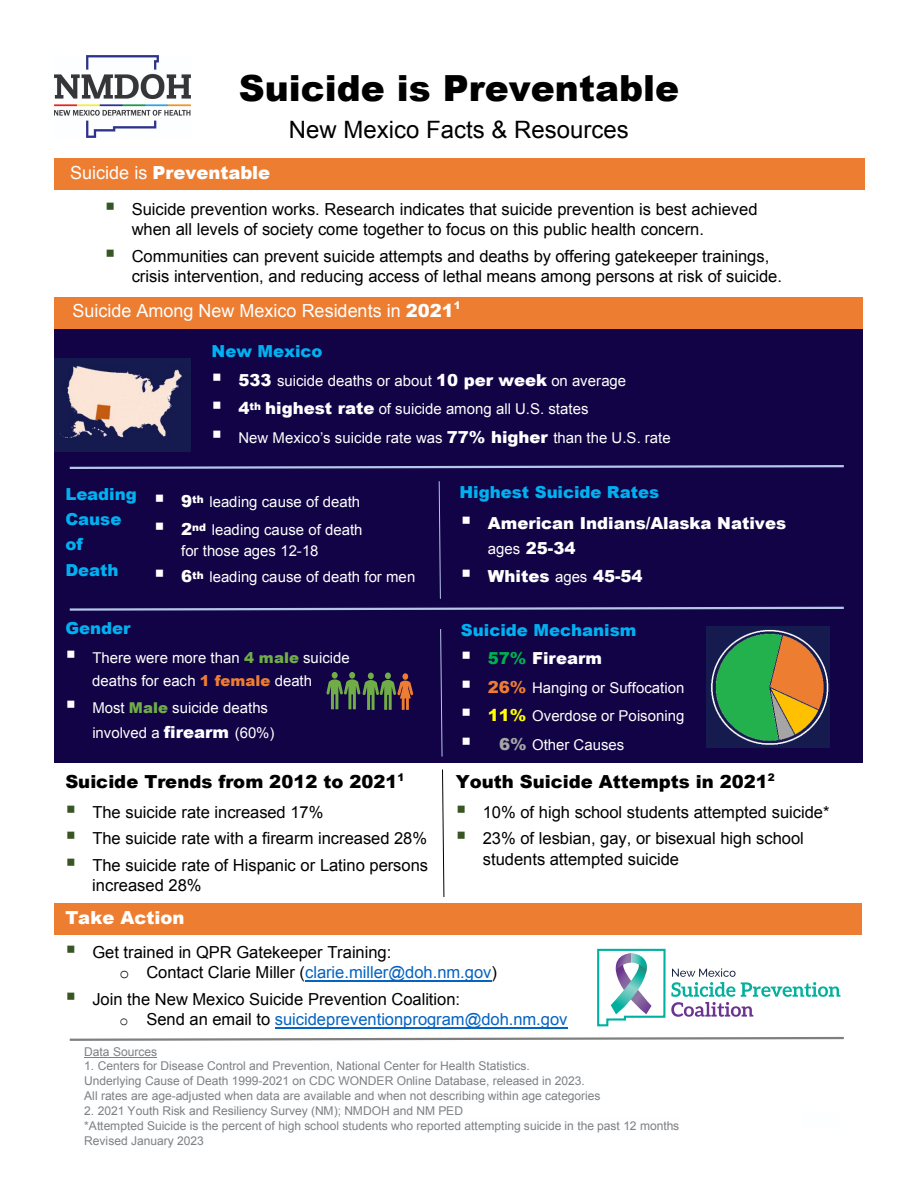
<style>
.page{position:relative;width:918px;height:1188px;background:#fff}
.page>*{position:absolute;margin:0;border:0;box-sizing:border-box;transform-origin:0 0}
.t1{font:900 36px "Arial";color:#000}
.t2{font:24px "Arial";color:#000}
.t3{font:900 18px "Arial";color:#000}
.t4{font:18px "Arial";color:#fff}
.t5{font:900 18px "Arial";color:#fff}
.t6{font:16.5px/20.4px "Arial";color:#000}
.t7{font:900 16.5px/25.2px "Arial";letter-spacing:-.005em;color:#00b0f0}
.t8{font:900 16.5px/25px "Arial";letter-spacing:-.005em;color:#fff}
.t9{font:15px/21px "Arial";color:#fff}
.t10{font:12px/14.9px "Arial";letter-spacing:-.005em;color:#808080}
.s1{font-weight:400}
.s2{color:#385623}
.s3{font-weight:900}
.s4{font-weight:900;font-size:16.5px}
.s5{font-weight:900;color:#70ad47}
.s6{font-weight:900;color:#ed7d31}
.s7{font-weight:400;font-size:15px}
.s8{color:#00b050}
.s9{font-weight:900;font-size:16.5px;color:#ed7d31}
.s10{font-weight:900;font-size:16.5px;color:#ff0}
.s11{font-weight:900;font-size:16.5px;color:#a6a6a6}
.s12{font-family:"Courier New"}
.s13{color:#0563c1}
.s14{font-family:"Courier New";font-size:15px}
</style>
<div class="page">
<div style="left:54px;top:325px;width:808px;height:437px;background:#110345"></div>
<hr style="left:305px;top:980px;width:186px;height:2px;background:#0563c1">
<hr style="left:275px;top:1027px;width:293px;height:2px;background:#0563c1">
<div style="left:54px;top:297px;width:809px;height:31px;background:#ed7d31"></div>
<svg style="left:69px;top:606px;width:775px;height:5px"></svg>
<svg style="left:67px;top:1036px;width:777px;height:5px"></svg>
<svg style="left:326px;top:673px;width:87px;height:37px"></svg>
<svg style="left:440px;top:629px;width:3px;height:128px"></svg>
<img style="left:54px;top:359px;width:136px;height:93px">
<hr style="left:84px;top:1057px;width:73px;height:1px;background:#808080">
<img style="left:707px;top:626px;width:122px;height:122px">
<img style="left:54px;top:56px;width:136px;height:81px">
<div style="left:54px;top:158px;width:810px;height:31px;background:#ed7d31"></div>
<svg style="left:69px;top:465px;width:775px;height:4px"></svg>
<svg style="left:438px;top:481px;width:3px;height:118px"></svg>
<div style="left:54px;top:903px;width:808px;height:31px;background:#ed7d31"></div>
<svg style="left:442px;top:769px;width:3px;height:128px"></svg>
<svg style="left:597px;top:948px;width:243px;height:79px"></svg>
<h1 class="t1" style="left:239px;top:62px;width:442px">Suicide is Preventable</h1>
<h2 class="t2" style="left:289px;top:114px;width:341px">New Mexico Facts &amp; Resources</h2>
<p class="t5" style="left:70px;top:160px;width:202px"><span class="s1">Suicide is</span> Preventable</p>
<p class="t6" style="left:132px;top:199px;width:627px;text-indent:-27px"><span class="s2">▪</span> Suicide prevention works. Research indicates that suicide prevention is best achieved when all levels of society come together to focus on this public health concern.</p>
<p class="t6" style="left:132px;top:246px;width:652px;text-indent:-27px"><span class="s2">▪</span> Communities can prevent suicide attempts and deaths by offering gatekeeper trainings, crisis intervention, and reducing access of lethal means among persons at risk of suicide.</p>
<p class="t4" style="left:72px;top:299px;width:390px">Suicide Among New Mexico Residents in <span class="s3">2021</span><sup>1</sup></p>
<p class="t7" style="left:212px;top:338px;width:113px">New Mexico</p>
<p class="t9" style="left:212px;top:370px;width:416px">▪ <span class="s4">533</span> suicide deaths or about <span class="s4">10 per week</span> on average</p>
<p class="t9" style="left:212px;top:399px;width:378px">▪ <span class="s4">4</span><sup>th</sup> <span class="s4">highest rate</span> of suicide among all U.S. states</p>
<p class="t9" style="left:212px;top:427px;width:461px">▪ New Mexico’s suicide rate was <span class="s4">77% higher</span> than the U.S. rate</p>
<p class="t7" style="left:65px;top:481px;width:73px">Leading<br>Cause of<br>Death</p>
<p class="t9" style="left:154px;top:491px;width:207px">▪ <span class="s4">9</span><sup>th</sup> leading cause of death</p>
<p class="t9" style="left:181px;top:520px;width:183px;text-indent:-27px">▪ <span class="s4">2</span><sup>nd</sup> leading cause of death for those ages 12-18</p>
<p class="t9" style="left:154px;top:567px;width:263px">▪ <span class="s4">6</span><sup>th</sup> leading cause of death for men</p>
<p class="t7" style="left:65px;top:615px;width:67px">Gender</p>
<p class="t9" style="left:92px;top:646px;width:259px;line-height:22.8px;text-indent:-27px">▪ There were more than <span class="s5">4 male</span> suicide deaths for each <span class="s6">1 female</span> death</p>
<p class="t9" style="left:92px;top:696px;width:184px;line-height:24.6px;text-indent:-27px">▪ Most <span class="s5">Male</span> suicide deaths involved a <span class="s4">firearm</span> (60%)</p>
<p class="t3" style="left:65px;top:769px;width:341px">Suicide Trends from 2012 to 2021<sup>1</sup></p>
<p class="t6" style="left:65px;top:802px;width:260px"><span class="s2">▪</span> The suicide rate increased 17%</p>
<p class="t6" style="left:65px;top:828px;width:363px"><span class="s2">▪</span> The suicide rate with a firearm increased 28%</p>
<p class="t6" style="left:92px;top:855px;width:337px;text-indent:-27px"><span class="s2">▪</span> The suicide rate of Hispanic or Latino persons increased 28%</p>
<p class="t5" style="left:65px;top:904px;width:121px">Take Action</p>
<p class="t7" style="left:459px;top:479px;width:201px">Highest Suicide Rates</p>
<p class="t8" style="left:488px;top:510px;width:300px;text-indent:-27px">▪ American Indians/Alaska Natives <span class="s7">ages</span> 25-34</p>
<p class="t8" style="left:461px;top:563px;width:183px">▪ Whites <span class="s7">ages</span> 45-54</p>
<p class="t7" style="left:461px;top:617px;width:177px">Suicide Mechanism</p>
<p class="t8" style="left:461px;top:645px;width:142px">▪ <span class="s8">57%</span> Firearm</p>
<p class="t9" style="left:461px;top:677px;width:225px">▪ <span class="s9">26%</span> Hanging or Suffocation</p>
<p class="t9" style="left:461px;top:706px;width:225px">▪ <span class="s10">11%</span> Overdose or Poisoning</p>
<p class="t9" style="left:461px;top:734px;width:165px">▪ <span class="s11">6%</span> Other Causes</p>
<p class="t3" style="left:456px;top:769px;width:321px">Youth Suicide Attempts in 2021<sup>2</sup></p>
<p class="t6" style="left:456px;top:802px;width:375px"><span class="s2">▪</span> 10% of high school students attempted suicide*</p>
<p class="t6" style="left:483px;top:828px;width:323px;text-indent:-27px"><span class="s2">▪</span> 23% of lesbian, gay, or bisexual high school students attempted suicide</p>
<p class="t6" style="left:119px;top:942px;width:379px;text-indent:-54px"><span class="s2">▪</span> Get trained in QPR Gatekeeper Training:<br><span class="s12">o</span> Contact Clarie Miller (<span class="s13">clarie.miller@doh.nm.gov</span>)</p>
<p class="t6" style="left:119px;top:989px;width:450px;text-indent:-54px"><span class="s2">▪</span> Join the New Mexico Suicide Prevention Coalition:<br><span class="s14">o</span> Send an email to <span class="s13">suicidepreventionprogram@doh.nm.gov</span></p>
<p class="t10" style="left:84px;top:1044px;width:74px">Data Sources</p>
<p class="t10" style="left:84px;top:1059px;width:518px">1. Centers for Disease Control and Prevention, National Center for Health Statistics.<br>Underlying Cause of Death 1999-2021 on CDC WONDER Online Database, released in 2023.<br>All rates are age-adjusted when data are available and when not describing within age categories</p>
<p class="t10" style="left:84px;top:1104px;width:597px">2. 2021 Youth Risk and Resiliency Survey (NM); NMDOH and NM PED<br>*Attempted Suicide is the percent of high school students who reported attempting suicide in the past 12 months<br>Revised January 2023</p>
</div>
